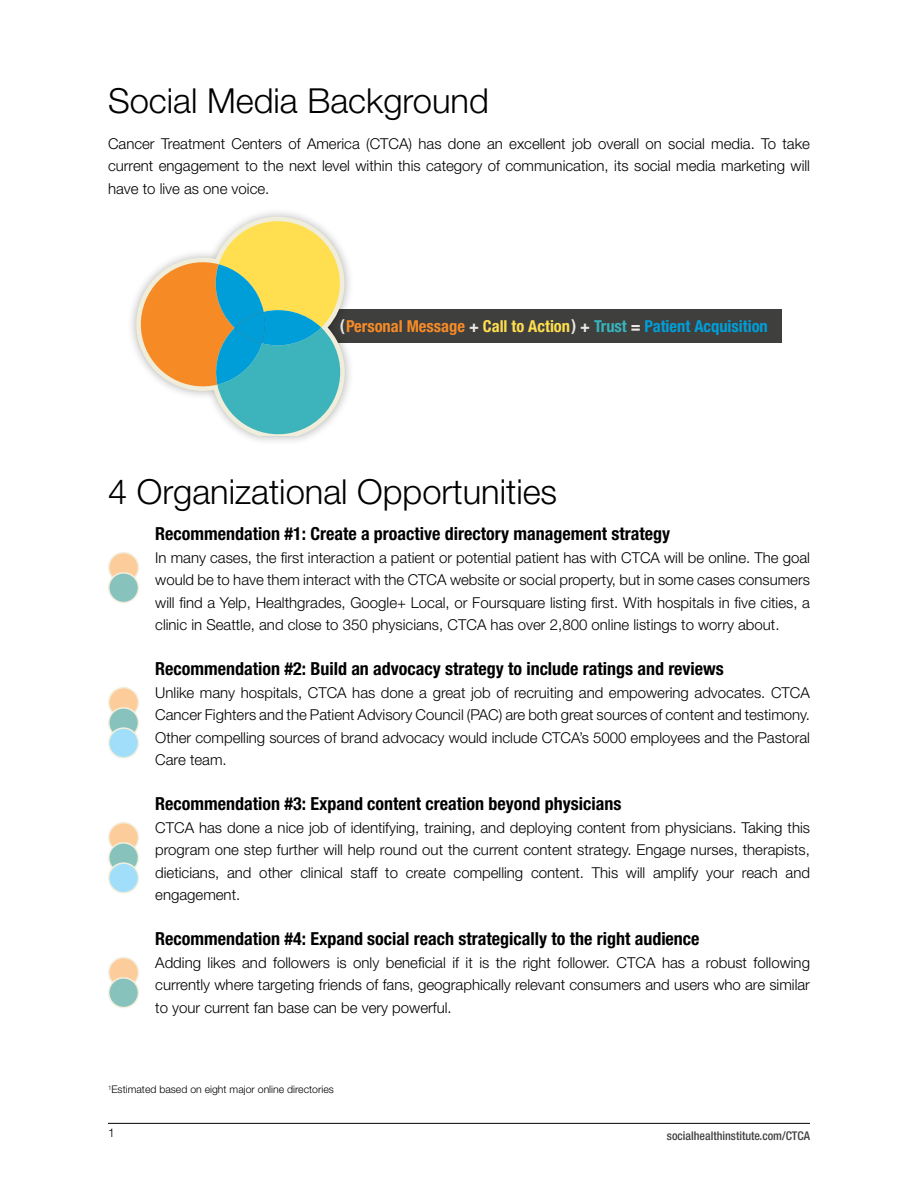
<style>
.page{position:relative;width:918px;height:1188px;background:#fff}
.page>*{position:absolute;margin:0;border:0;box-sizing:border-box;transform-origin:0 0}
.t1{font:300 34.5px "Helvetica Neue LT Std";color:#000}
.t2{font:700 condensed 18px "Helvetica Neue LT Std";color:#000}
.t3{font:700 condensed 16.5px "Helvetica Neue LT Std";color:#009fd9}
.t4{font:300 15px/22.5px "Helvetica Neue LT Std";color:#000;text-align:justify}
.t5{font:500 condensed 12px "Helvetica Neue LT Std";color:#3f3f3e}
.t6{font:300 12px "Helvetica Neue LT Std";color:#000}
.t7{font:300 10.5px "Helvetica Neue LT Std";color:#000}
.s1{color:#ebe7e1}
.s2{color:#f68b27}
.s3{color:#ffdf4f}
.s4{color:#37b4bc}
</style>
<div class="page">
<div style="left:314px;top:309px;width:468px;height:34px;background:#3f3f3e"></div>
<hr style="left:108px;top:1123px;width:702px;height:1px;background:#000">
<div style="left:126px;top:207px;width:228px;height:238px;background:#000;opacity:.3"></div>
<svg style="left:136px;top:217px;width:209px;height:219px"></svg>
<div style="left:109px;top:553px;width:29px;height:29px;background:#fdcc9b;border-radius:50%"></div>
<div style="left:108px;top:552px;width:31px;height:31px;border:2px solid #f3efde;border-radius:50%"></div>
<div style="left:109px;top:573px;width:29px;height:30px;background:#87c2bc;border-radius:50%"></div>
<div style="left:108px;top:572px;width:31px;height:31px;border:2px solid #f3efde;border-radius:50%"></div>
<div style="left:109px;top:688px;width:29px;height:29px;background:#fdcc9b;border-radius:50%"></div>
<div style="left:108px;top:687px;width:31px;height:31px;border:2px solid #f3efde;border-radius:50%"></div>
<div style="left:109px;top:708px;width:29px;height:30px;background:#87c2bc;border-radius:50%"></div>
<div style="left:108px;top:707px;width:31px;height:31px;border:2px solid #f3efde;border-radius:50%"></div>
<div style="left:109px;top:728px;width:29px;height:30px;background:#a1def9;border-radius:50%"></div>
<div style="left:108px;top:727px;width:31px;height:32px;border:2px solid #f3efde;border-radius:50%"></div>
<div style="left:109px;top:823px;width:29px;height:29px;background:#fdcc9b;border-radius:50%"></div>
<div style="left:108px;top:822px;width:31px;height:31px;border:2px solid #f3efde;border-radius:50%"></div>
<div style="left:109px;top:843px;width:29px;height:30px;background:#87c2bc;border-radius:50%"></div>
<div style="left:108px;top:842px;width:31px;height:31px;border:2px solid #f3efde;border-radius:50%"></div>
<div style="left:109px;top:863px;width:29px;height:30px;background:#a1def9;border-radius:50%"></div>
<div style="left:108px;top:862px;width:31px;height:32px;border:2px solid #f3efde;border-radius:50%"></div>
<div style="left:109px;top:958px;width:29px;height:29px;background:#fdcc9b;border-radius:50%"></div>
<div style="left:108px;top:957px;width:31px;height:31px;border:2px solid #f3efde;border-radius:50%"></div>
<div style="left:109px;top:978px;width:29px;height:30px;background:#87c2bc;border-radius:50%"></div>
<div style="left:108px;top:977px;width:31px;height:31px;border:2px solid #f3efde;border-radius:50%"></div>
<h1 class="t1" style="left:108px;top:79px;width:382px">Social Media Background</h1>
<p class="t4" style="left:108px;top:132px;width:704px">Cancer Treatment Centers of America (CTCA) has done an excellent job overall on social media. To take current engagement to the next level within this category of communication, its social media marketing will have to live as one voice.</p>
<p class="t3" style="left:340px;top:316px;width:430px"><span class="s1">(</span><span class="s2">Personal Message</span> <span class="s1">+</span> <span class="s3">Call to Action</span><span class="s1">) +</span> <span class="s4">Trust</span> <span class="s1">=</span> Patient Acquisition</p>
<h1 class="t1" style="left:108px;top:471px;width:451px">4 Organizational Opportunities</h1>
<p class="t2" style="left:155px;top:523px;width:516px">Recommendation #1: Create a proactive directory management strategy</p>
<p class="t4" style="left:155px;top:546px;width:656px">In many cases, the first interaction a patient or potential patient has with CTCA will be online. The goal would be to have them interact with the CTCA website or social property, but in some cases consumers will find a Yelp, Healthgrades, Google+ Local, or Foursquare listing first. With hospitals in five cities, a clinic in Seattle, and close to 350 physicians, CTCA has over 2,800 online listings to worry about.</p>
<p class="t2" style="left:155px;top:658px;width:570px">Recommendation #2: Build an advocacy strategy to include ratings and reviews</p>
<p class="t4" style="left:155px;top:681px;width:656px">Unlike many hospitals, CTCA has done a great job of recruiting and empowering advocates. CTCA Cancer Fighters and the Patient Advisory Council (PAC) are both great sources of content and testimony.<br>Other compelling sources of brand advocacy would include CTCA’s 5000 employees and the Pastoral Care team.</p>
<p class="t2" style="left:155px;top:793px;width:468px">Recommendation #3: Expand content creation beyond physicians</p>
<p class="t4" style="left:155px;top:816px;width:656px">CTCA has done a nice job of identifying, training, and deploying content from physicians. Taking this program one step further will help round out the current content strategy. Engage nurses, therapists, dieticians, and other clinical staff to create compelling content. This will amplify your reach and engagement.</p>
<p class="t2" style="left:155px;top:928px;width:546px">Recommendation #4: Expand social reach strategically to the right audience</p>
<p class="t4" style="left:155px;top:951px;width:656px">Adding likes and followers is only beneficial if it is the right follower. CTCA has a robust following currently where targeting friends of fans, geographically relevant consumers and users who are similar to your current fan base can be very powerful.</p>
<p class="t7" style="left:108px;top:1083px;width:227px"><sup>1</sup>Estimated based on eight major online directories</p>
<p class="t6" style="left:108px;top:1125px;width:8px">1</p>
<p class="t5" style="left:667px;top:1128px;width:145px">socialhealthinstitute.com/CTCA</p>
</div>
